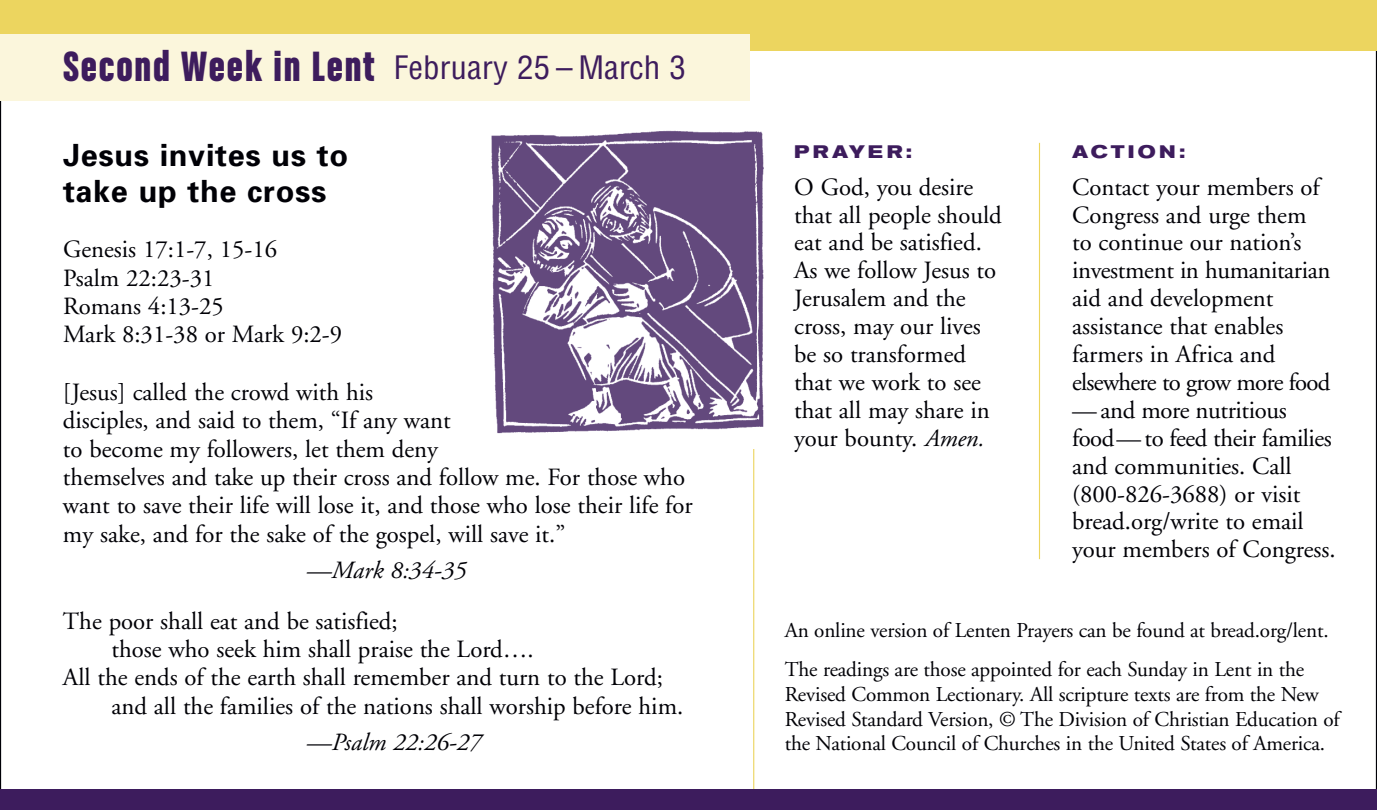
<style>
.page{position:relative;width:1377px;height:810px;background:#fff}
.page>*{position:absolute;margin:0;border:0;box-sizing:border-box;transform-origin:0 0}
.t1{font:condensed 31.5px "Helvetica";color:#3d1c5d;scale:1.05 1}
.t2{font:700 30.6px/36px "Univers";letter-spacing:.02em;color:#000006}
.t3{font:24.75px/27.9px "Adobe Garamond";color:#000006}
.t4{font:italic 24.75px "Adobe Garamond";color:#000006}
.t5{font:21.15px/24.8px "Adobe Garamond";letter-spacing:-.01em;color:#000006}
.t6{font:700 expanded 18px "Akzidenz Grotesk BE";letter-spacing:.175em;color:#3d1c5d}
.s1{font-family:"Chalet Comprime Hong Kong Sixty";font-stretch:normal;font-size:45px}
.s2{font-style:italic}
</style>
<div class="page">
<hr style="left:753px;top:160px;width:1px;height:637px;background:#ecd55f">
<div style="left:0;top:0;width:1377px;height:51px;background:#ecd55f"></div>
<hr style="left:1039px;top:143px;width:1px;height:416px;background:#ecd55f">
<img style="left:491px;top:130px;width:273px;height:319px">
<div style="left:0;top:790px;width:1377px;height:20px;background:#3d1c5d"></div>
<div style="left:0;top:34px;width:749px;height:67px;background:#fbf6dc"></div>
<p class="t1" style="left:63px;top:50px;width:595px"><span class="s1">Second Week in Lent</span> February 25 – March 3</p>
<p class="t2" style="left:63px;top:140px;width:287px">Jesus invites us to take up the cross</p>
<p class="t3" style="left:63px;top:238px;width:281px">Genesis 17:1-7, 15-16<br>Psalm 22:23-31<br>Romans 4:13-25<br>Mark 8:31-38 or Mark 9:2-9</p>
<p class="t3" style="left:63px;top:380px;width:631px">[Jesus] called the crowd with his<br>disciples, and said to them, “If any want<br>to become my followers, let them deny<br>themselves and take up their cross and follow me. For those who want to save their life will lose it, and those who lose their life for my sake, and for the sake of the gospel, will save it.”</p>
<p class="t4" style="left:306px;top:560px;width:161px">—Mark 8:34-35</p>
<p class="t3" style="left:63px;top:609px;width:336px">The poor shall eat and be satisfied;</p>
<p class="t3" style="left:112px;top:637px;width:424px">those who seek him shall praise the Lord….</p>
<p class="t3" style="left:63px;top:666px;width:601px">All the ends of the earth shall remember and turn to the Lord;</p>
<p class="t3" style="left:112px;top:694px;width:573px">and all the families of the nations shall worship before him.</p>
<p class="t4" style="left:306px;top:732px;width:176px">—Psalm 22:26-27</p>
<p class="t6" style="left:794px;top:145px;width:119px">PRAYER:</p>
<p class="t3" style="left:794px;top:175px;width:209px">O God, you desire that all people should eat and be satisfied.<br>As we follow Jesus to<br>Jerusalem and the cross, may our lives be so transformed that we work to see that all may share in your bounty. <span class="s2">Amen.</span></p>
<p class="t6" style="left:1072px;top:145px;width:115px">ACTION:</p>
<p class="t3" style="left:1072px;top:175px;width:260px">Contact your members of<br>Congress and urge them to continue our nation’s investment in humanitarian aid and development assistance that enables farmers in Africa and elsewhere to grow more food</p>
<p class="t3" style="left:1072px;top:398px;width:265px">— and more nutritious food— to feed their families and communities. Call (800-826-3688) or visit bread.org/write to email your members of Congress.</p>
<p class="t5" style="left:785px;top:613px;width:546px;line-height:39.1px">An online version of Lenten Prayers can be found at bread.org/lent.<br>The readings are those appointed for each Sunday in Lent in the</p>
<p class="t5" style="left:785px;top:684px;width:556px">Revised Common Lectionary. All scripture texts are from the New<br>Revised Standard Version, © The Division of Christian Education of the National Council of Churches in the United States of America.</p>
</div>
